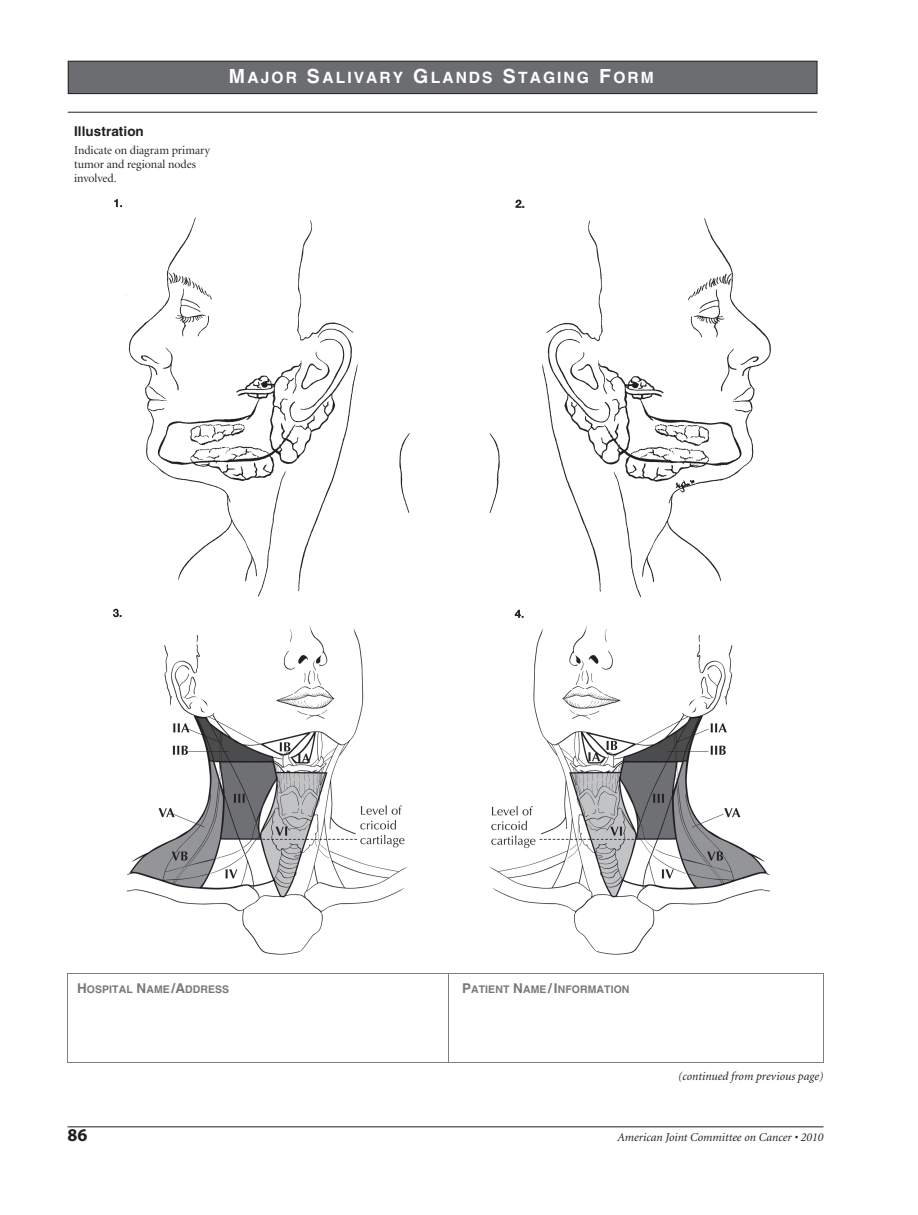
<style>
.page{position:relative;width:918px;height:1215px;background:#fff}
.page>*{position:absolute;margin:0;border:0;box-sizing:border-box;transform-origin:0 0}
.t1{font:700 18px "Myriad";color:#231f20}
.t2{font:700 15.6px "Helvetica";letter-spacing:.13em;color:#fff}
.t3{font:700 13.5px "Helvetica";letter-spacing:.005em;color:#231f20}
.t4{font:italic 12px "Minion";color:#231f20}
.t5{font:12px/14.4px "Minion Display";color:#231f20}
.t6{font:700 10.5px "Helvetica";letter-spacing:.005em;color:#76787b}
.s1{font-size:19.5px}
.s2{font-size:13.5px}
</style>
<div class="page">
<hr style="left:68px;top:1126px;width:756px;height:1px;background:#231f20">
<hr style="left:68px;top:973px;width:756px;height:1px;background:#7e8083">
<hr style="left:68px;top:974px;width:1px;height:89px;background:#7e8083">
<hr style="left:68px;top:1062px;width:380px;height:1px;background:#7e8083">
<hr style="left:448px;top:974px;width:1px;height:89px;background:#7e8083">
<hr style="left:449px;top:1062px;width:374px;height:1px;background:#7e8083">
<hr style="left:823px;top:974px;width:1px;height:89px;background:#7e8083">
<div style="left:68px;top:61px;width:749px;height:33px;background:#6c6d70"></div>
<div style="left:68px;top:61px;width:749px;height:33px;border:1px solid #231f20"></div>
<hr style="left:68px;top:112px;width:749px;height:1px;background:#231f20">
<img style="left:114px;top:200px;width:657px;height:755px">
<p class="t3" style="left:74px;top:126px;width:71px">Illustration</p>
<p class="t5" style="left:74px;top:144px;width:137px">Indicate on diagram primary tumor and regional nodes involved.</p>
<p class="t2" style="left:229px;top:72px;width:427px"><span class="s1">M</span>AJOR <span class="s1">S</span>ALIVARY <span class="s1">G</span>LANDS <span class="s1">S</span>TAGING <span class="s1">F</span>ORM</p>
<p class="t6" style="left:77px;top:985px;width:154px"><span class="s2">H</span>OSPITAL <span class="s2">N</span>AME<span class="s2">/A</span>DDRESS</p>
<p class="t6" style="left:462px;top:985px;width:169px"><span class="s2">P</span>ATIENT <span class="s2">N</span>AME<span class="s2">/I</span>NFORMATION</p>
<p class="t4" style="left:678px;top:1071px;width:147px">(continued from previous page)</p>
<p class="t1" style="left:68px;top:1128px;width:21px">86</p>
<p class="t4" style="left:618px;top:1132px;width:208px">American Joint Committee on Cancer • 2010</p>
</div>
